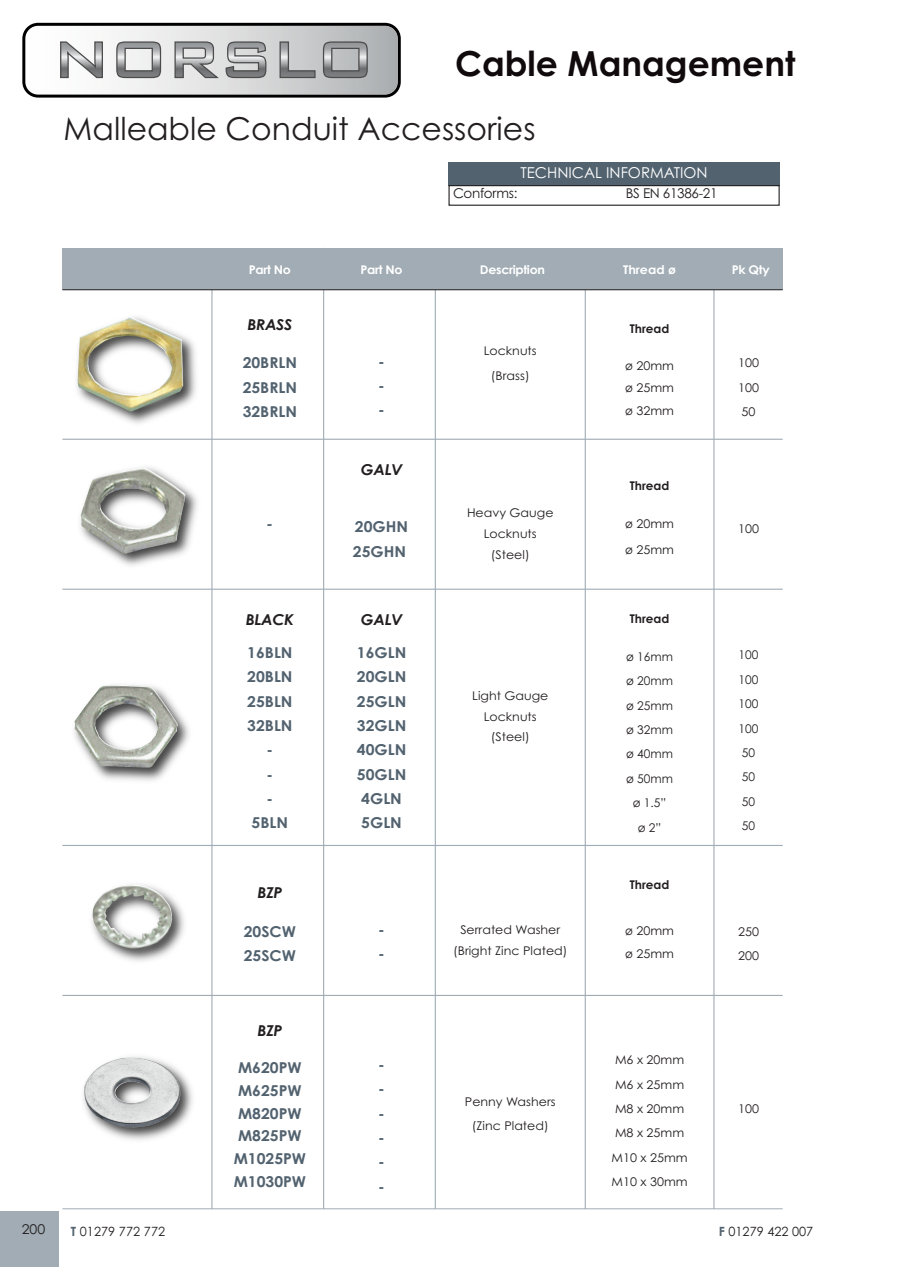
<style>
.page{position:relative;width:897px;height:1267px;background:#fff}
.page>*{position:absolute;margin:0;border:0;box-sizing:border-box;transform-origin:0 0}
.t1{font:700 34.5px "Century Gothic";color:#110a0c}
.t2{font:31.5px "Century Gothic";color:#231f20}
.t3{font:700 15px/24.5px "Century Gothic";color:#52626f;scale:1.05 1}
.t4{font:italic 700 15px "Century Gothic";letter-spacing:-.025em;color:#231f20;scale:1.05 1}
.t5{font:15px "Century Gothic";color:#fff}
.t6{font:italic 700 15px "Century Gothic";color:#52626f;scale:1.05 1}
.t7{font:13.5px "Century Gothic";letter-spacing:-.025em;color:#231f20}
.t8{font:13.5px "Century Gothic";letter-spacing:-.025em;color:#231f20;scale:1.05 1}
.t9{font:12.75px "Century Gothic";letter-spacing:.005em;color:#231f20}
.t10{font:12px/24.5px "Century Gothic";color:#231f20;text-align:center;scale:1.05 1}
.t11{font:12px/24.5px "Century Gothic";color:#231f20}
.t12{font:700 12px "Century Gothic";letter-spacing:-.025em;color:#fff;scale:1.05 1}
.t13{font:700 12px "Century Gothic";color:#231f20}
.s1{font-weight:700;color:#52626f}
</style>
<div class="page">
<svg style="left:22px;top:23px;width:379px;height:75px"></svg>
<div style="left:0;top:1211px;width:59px;height:56px;background:#a1acb4"></div>
<div style="left:63px;top:248px;width:149px;height:42px;background:#a1acb4"></div>
<div style="left:212px;top:248px;width:112px;height:42px;background:#a1acb4"></div>
<div style="left:324px;top:248px;width:111px;height:42px;background:#a1acb4"></div>
<div style="left:435px;top:248px;width:150px;height:42px;background:#a1acb4"></div>
<div style="left:585px;top:248px;width:129px;height:42px;background:#a1acb4"></div>
<div style="left:714px;top:248px;width:69px;height:42px;background:#a1acb4"></div>
<hr style="left:211px;top:248px;width:2px;height:961px;background:#a1acb4">
<hr style="left:323px;top:248px;width:1px;height:961px;background:#a1acb4">
<hr style="left:435px;top:248px;width:1px;height:961px;background:#a1acb4">
<hr style="left:585px;top:248px;width:1px;height:961px;background:#a1acb4">
<hr style="left:713px;top:248px;width:1px;height:961px;background:#a1acb4">
<hr style="left:62px;top:289px;width:721px;height:1px;background:#231f20">
<hr style="left:62px;top:439px;width:721px;height:1px;background:#a1acb4">
<hr style="left:62px;top:589px;width:721px;height:1px;background:#a1acb4">
<hr style="left:62px;top:845px;width:721px;height:1px;background:#a1acb4">
<hr style="left:62px;top:995px;width:721px;height:1px;background:#a1acb4">
<hr style="left:62px;top:1208px;width:721px;height:1px;background:#a1acb4">
<img style="left:83px;top:1036px;width:130px;height:130px">
<img style="left:84px;top:1057px;width:97px;height:71px">
<img style="left:62px;top:293px;width:162px;height:150px">
<img style="left:77px;top:316px;width:106px;height:96px">
<img style="left:62px;top:443px;width:162px;height:151px">
<img style="left:81px;top:468px;width:104px;height:86px">
<img style="left:94px;top:711px;width:95px;height:70px">
<img style="left:74px;top:685px;width:104px;height:83px">
<img style="left:91px;top:856px;width:122px;height:134px">
<img style="left:93px;top:885px;width:79px;height:63px">
<div style="left:448px;top:162px;width:332px;height:23px;background:#52626f"></div>
<div style="left:448px;top:185px;width:332px;height:21px;border:1px solid #231f20"></div>
<h1 class="t1" style="left:455px;top:44px;width:342px">Cable Management</h1>
<h2 class="t2" style="left:64px;top:111px;width:474px">Malleable Conduit Accessories</h2>
<p class="t5" style="left:520px;top:164px;width:189px">TECHNICAL INFORMATION</p>
<p class="t7" style="left:453px;top:185px;width:66px">Conforms:</p>
<p class="t7" style="left:626px;top:185px;width:93px">BS EN 61386-21</p>
<p class="t12" style="left:249px;top:262px;width:42px">Part No</p>
<p class="t12" style="left:360px;top:262px;width:42px">Part No</p>
<p class="t12" style="left:480px;top:262px;width:64px">Description</p>
<p class="t12" style="left:623px;top:262px;width:52px">Thread ø</p>
<p class="t12" style="left:732px;top:262px;width:38px">Pk Qty</p>
<p class="t4" style="left:248px;top:316px;width:44px">BRASS</p>
<p class="t3" style="left:243px;top:351px;width:53px;text-align:justify">20BRLN 25BRLN 32BRLN</p>
<p class="t3" style="left:378px;top:349px;width:8px;text-align:justify">- - -</p>
<p class="t6" style="left:267px;top:515px;width:8px">-</p>
<p class="t4" style="left:246px;top:611px;width:47px">BLACK</p>
<p class="t3" style="left:247px;top:640px;width:45px;text-align:center">16BLN<br>20BLN<br>25BLN<br>32BLN -<br>-<br>-<br>5BLN</p>
<p class="t4" style="left:361px;top:461px;width:41px">GALV</p>
<p class="t3" style="left:353px;top:514px;width:54px;line-height:25.5px">20GHN<br>25GHN</p>
<p class="t4" style="left:361px;top:611px;width:41px">GALV</p>
<p class="t3" style="left:357px;top:640px;width:49px">16GLN<br>20GLN<br>25GLN<br>32GLN<br>40GLN<br>50GLN<br>4GLN<br>5GLN</p>
<p class="t10" style="left:484px;top:339px;width:52px">Locknuts (Brass)</p>
<p class="t10" style="left:467px;top:503px;width:84px;line-height:20.9px">Heavy Gauge<br>Locknuts (Steel)</p>
<p class="t10" style="left:472px;top:685px;width:74px;line-height:20.9px">Light Gauge<br>Locknuts (Steel)</p>
<p class="t4" style="left:257px;top:884px;width:25px">BZP</p>
<p class="t3" style="left:244px;top:919px;width:51px">20SCW<br>25SCW</p>
<p class="t3" style="left:378px;top:917px;width:8px">- -</p>
<p class="t10" style="left:453px;top:919px;width:110px;line-height:20.9px">Serrated Washer (Bright Zinc Plated)</p>
<p class="t4" style="left:257px;top:1022px;width:25px">BZP</p>
<p class="t3" style="left:234px;top:1056px;width:71px;line-height:23px">M620PW<br>M625PW<br>M820PW<br>M825PW<br>M1025PW<br>M1030PW</p>
<p class="t3" style="left:378px;top:1052px;width:8px;text-align:justify">- - - - - -</p>
<p class="t10" style="left:465px;top:1089px;width:88px">Penny Washers (Zinc Plated)</p>
<p class="t13" style="left:630px;top:322px;width:41px">Thread</p>
<p class="t11" style="left:625px;top:354px;width:50px;line-height:23px;text-align:justify">ø 20mm ø 25mm ø 32mm</p>
<p class="t10" style="left:738px;top:351px;width:21px;text-align:justify">100<br>100<br>50</p>
<p class="t13" style="left:630px;top:479px;width:41px">Thread</p>
<p class="t11" style="left:625px;top:511px;width:50px;line-height:26px">ø 20mm ø 25mm</p>
<p class="t10" style="left:738px;top:516px;width:21px">100</p>
<p class="t13" style="left:630px;top:612px;width:41px">Thread</p>
<p class="t11" style="left:626px;top:645px;width:48px;text-align:center">ø 16mm ø 20mm ø 25mm ø 32mm ø 40mm ø 50mm ø 1.5”<br>ø 2”</p>
<p class="t11" style="left:739px;top:643px;width:21px">100<br>100<br>100<br>100<br>50<br>50<br>50<br>50</p>
<p class="t13" style="left:630px;top:878px;width:41px">Thread</p>
<p class="t11" style="left:625px;top:919px;width:50px;line-height:23px">ø 20mm ø 25mm</p>
<p class="t10" style="left:738px;top:919px;width:21px;text-align:left">250<br>200</p>
<p class="t10" style="left:612px;top:1048px;width:74px;text-align:left">M6 x 20mm<br>M6 x 25mm<br>M8 x 20mm<br>M8 x 25mm<br>M10 x 25mm<br>M10 x 30mm</p>
<p class="t10" style="left:738px;top:1097px;width:21px">100</p>
<p class="t8" style="left:22px;top:1221px;width:24px">200</p>
<p class="t9" style="left:71px;top:1224px;width:96px"><span class="s1">T</span> 01279 772 772</p>
<p class="t9" style="left:719px;top:1224px;width:96px"><span class="s1">F</span> 01279 422 007</p>
</div>
